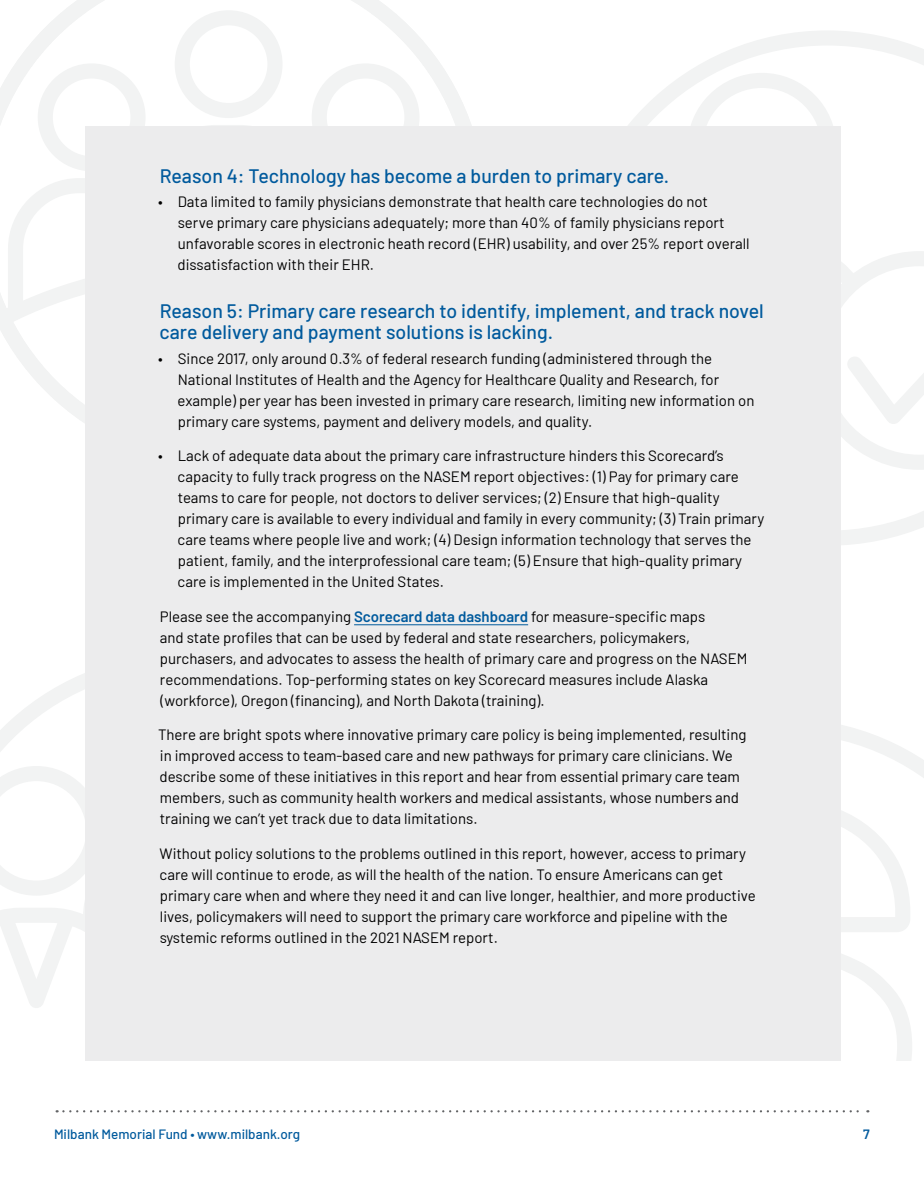
<style>
.page{position:relative;width:924px;height:1188px;background:#fff}
.page>*{position:absolute;margin:0;border:0;box-sizing:border-box;transform-origin:0 0}
.h3_headline_3{font:500 19.5px/21px "Barlow";color:#005a9d}
.body_text{font:15px/21px "Barlow";color:#000}
.body_text_-_bullet_list{font:15px/21px "Barlow";color:#000}
.t1{font:500 13.5px "Barlow";color:#005a9d}
.t2{font:600 13.5px "Barlow";color:#005a9d}
.s1{font-weight:600;color:#005a9d}
</style>
<div class="page">
<svg style="left:0;top:0;width:472px;height:423px"></svg>
<svg style="left:841px;top:745px;width:83px;height:316px"></svg>
<svg style="left:628px;top:31px;width:296px;height:514px"></svg>
<div style="left:687px;top:73px;width:149px;height:149px;border:15px solid #f2f3f3;border-radius:50%"></div>
<svg style="left:841px;top:251px;width:83px;height:219px"></svg>
<svg style="left:0;top:673px;width:85px;height:79px"></svg>
<svg style="left:0;top:766px;width:85px;height:242px"></svg>
<div style="left:85px;top:126px;width:756px;height:935px;background:#ececed"></div>
<hr style="left:354px;top:624px;width:174px;height:1px;background:#005a9d">
<svg style="left:57px;top:1110px;width:811px;height:2px"></svg>
<h3 class="h3_headline_3" style="left:160px;top:164px;width:511px">Reason 4: Technology has become a burden to primary care.</h3>
<p class="body_text_-_bullet_list" style="left:178px;top:190px;width:574px;text-indent:-19px">• Data limited to family physicians demonstrate that health care technologies do not<br>serve primary care physicians adequately; more than 40% of family physicians report unfavorable scores in electronic heath record (EHR) usability, and over 25% report overall dissatisfaction with their EHR.</p>
<h3 class="h3_headline_3" style="left:160px;top:299px;width:606px">Reason 5: Primary care research to identify, implement, and track novel care delivery and payment solutions is lacking.</h3>
<p class="body_text_-_bullet_list" style="left:178px;top:347px;width:578px;text-indent:-19px">• Since 2017, only around 0.3% of federal research funding (administered through the National Institutes of Health and the Agency for Healthcare Quality and Research, for example) per year has been invested in primary care research, limiting new information on primary care systems, payment and delivery models, and quality.</p>
<p class="body_text_-_bullet_list" style="left:178px;top:444px;width:588px;text-indent:-19px">• Lack of adequate data about the primary care infrastructure hinders this Scorecard’s capacity to fully track progress on the NASEM report objectives: (1) Pay for primary care teams to care for people, not doctors to deliver services; (2) Ensure that high-quality primary care is available to every individual and family in every community; (3) Train primary care teams where people live and work; (4) Design information technology that serves the patient, family, and the interprofessional care team; (5) Ensure that high-quality primary care is implemented in the United States.</p>
<p class="body_text" style="left:160px;top:605px;width:589px">Please see the accompanying <span class="s1">Scorecard data dashboard</span> for measure-specific maps<br>and state profiles that can be used by federal and state researchers, policymakers, purchasers, and advocates to assess the health of primary care and progress on the NASEM recommendations. Top-performing states on key Scorecard measures include Alaska (workforce), Oregon (financing), and North Dakota (training).</p>
<p class="body_text" style="left:158px;top:723px;width:590px">There are bright spots where innovative primary care policy is being implemented, resulting in improved access to team-based care and new pathways for primary care clinicians. We describe some of these initiatives in this report and hear from essential primary care team members, such as community health workers and medical assistants, whose numbers and training we can’t yet track due to data limitations.</p>
<p class="body_text" style="left:160px;top:842px;width:598px">Without policy solutions to the problems outlined in this report, however, access to primary care will continue to erode, as will the health of the nation. To ensure Americans can get primary care when and where they need it and can live longer, healthier, and more productive lives, policymakers will need to support the primary care workforce and pipeline with the systemic reforms outlined in the 2021 NASEM report.</p>
<p class="t1" style="left:54px;top:1124px;width:248px">Milbank Memorial Fund • www.milbank.org</p>
<p class="t2" style="left:863px;top:1124px;width:8px">7</p>
</div>
